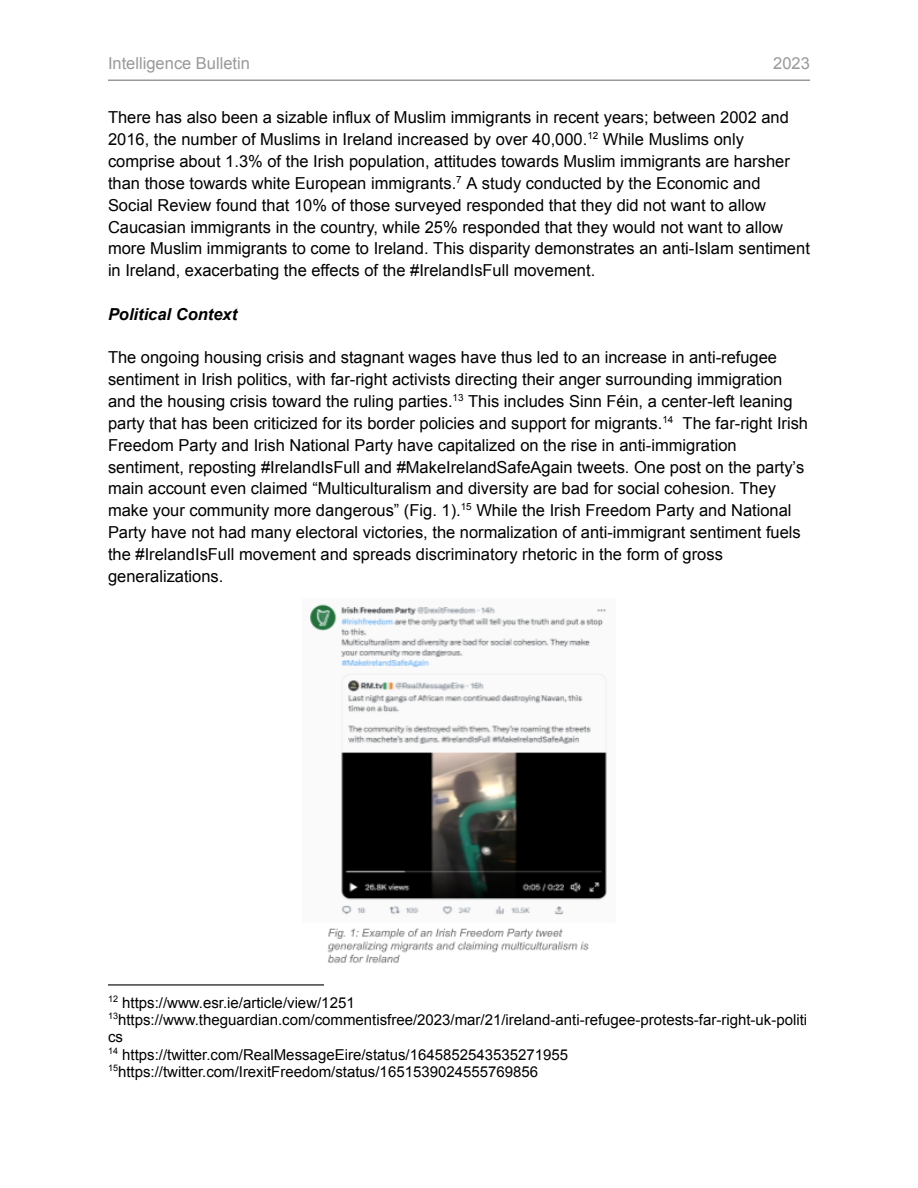
<style>
.page{position:relative;width:918px;height:1188px;background:#fff}
.page>*{position:absolute;margin:0;border:0;box-sizing:border-box;transform-origin:0 0}
.t1{font:16.5px/21.8px "Arial";color:#000}
.t2{font:16.5px "Arial";color:#999}
.t3{font:italic 700 16.5px "Arial";color:#000}
.t4{font:15px/17.2px "Arial";color:#000}
</style>
<div class="page">
<hr style="left:108px;top:80px;width:702px;height:1px;background:#999">
<hr style="left:108px;top:984px;width:216px;height:2px;background:#000">
<img style="left:310px;top:604px;width:297px;height:359px">
<p class="t2" style="left:108px;top:55px;width:144px">Intelligence Bulletin</p>
<p class="t2" style="left:773px;top:55px;width:38px">2023</p>
<p class="t1" style="left:108px;top:107px;width:703px">There has also been a sizable influx of Muslim immigrants in recent years; between 2002 and 2016, the number of Muslims in Ireland increased by over 40,000.<sup>12</sup> While Muslims only comprise about 1.3% of the Irish population, attitudes towards Muslim immigrants are harsher than those towards white European immigrants.<sup>7</sup> A study conducted by the Economic and<br>Social Review found that 10% of those surveyed responded that they did not want to allow Caucasian immigrants in the country, while 25% responded that they would not want to allow more Muslim immigrants to come to Ireland. This disparity demonstrates an anti-Islam sentiment in Ireland, exacerbating the effects of the #IrelandIsFull movement.</p>
<p class="t3" style="left:108px;top:305px;width:131px">Political Context</p>
<p class="t1" style="left:108px;top:347px;width:702px">The ongoing housing crisis and stagnant wages have thus led to an increase in anti-refugee sentiment in Irish politics, with far-right activists directing their anger surrounding immigration and the housing crisis toward the ruling parties.<sup>13</sup> This includes Sinn Féin, a center-left leaning party that has been criticized for its border policies and support for migrants.<sup>14</sup> The far-right Irish Freedom Party and Irish National Party have capitalized on the rise in anti-immigration sentiment, reposting #IrelandIsFull and #MakeIrelandSafeAgain tweets. One post on the party’s main account even claimed “Multiculturalism and diversity are bad for social cohesion. They make your community more dangerous” (Fig. 1).<sup>15</sup> While the Irish Freedom Party and National Party have not had many electoral victories, the normalization of anti-immigrant sentiment fuels the #IrelandIsFull movement and spreads discriminatory rhetoric in the form of gross generalizations.</p>
<p class="t4" style="left:108px;top:994px;width:248px"><sup>12</sup> https://www.esr.ie/article/view/1251</p>
<p class="t4" style="left:108px;top:1011px;width:701px"><sup>13</sup>https://www.theguardian.com/commentisfree/2023/mar/21/ireland-anti-refugee-protests-far-right-uk-politi cs</p>
<p class="t4" style="left:108px;top:1046px;width:462px"><sup>14</sup> https://twitter.com/RealMessageEire/status/1645852543535271955</p>
<p class="t4" style="left:108px;top:1063px;width:432px"><sup>15</sup>https://twitter.com/IrexitFreedom/status/1651539024555769856</p>
</div>
